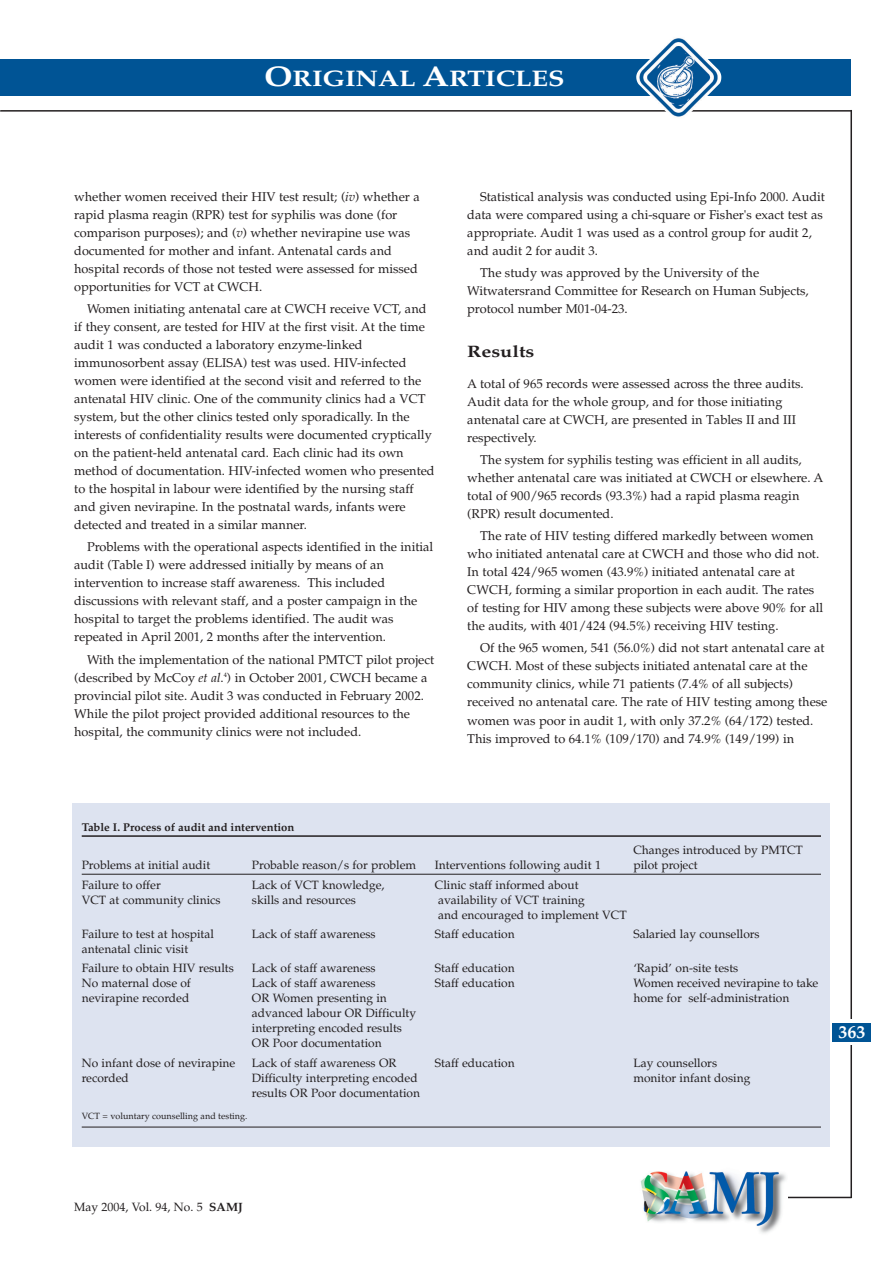
<style>
.page{position:relative;width:893px;height:1262px;background:#fff}
.page>*{position:absolute;margin:0;border:0;box-sizing:border-box;transform-origin:0 0}
.t1{font:700 22.5px "Palatino";color:#fff;scale:1.2 1}
.t2{font:700 18px "Palatino";color:#fff}
.t3{font:700 16.5px "Palatino";color:#231f20;scale:1.2 1}
.t4{font:12.75px/18px "Palatino";color:#231f20}
.t5{font:12px/15px "Palatino";color:#231f20}
.t6{font:700 11.25px "Palatino";color:#231f20}
.t7{font:9px "Palatino";color:#231f20}
.s1{font-size:28.5px}
.s2{font-style:italic}
.s3{font-weight:700}
</style>
<div class="page">
<hr style="left:850px;top:110px;width:2px;height:1088px;background:#231f20">
<div style="left:836px;top:1019px;width:28px;height:26px;background:#fff"></div>
<hr style="left:788px;top:1196px;width:63px;height:2px;background:#231f20">
<div style="left:0;top:59px;width:851px;height:36px;background:#005495"></div>
<hr style="left:0;top:110px;width:851px;height:2px;background:#231f20">
<img style="left:636px;top:38px;width:85px;height:79px">
<img style="left:640px;top:1171px;width:146px;height:62px">
<div style="left:832px;top:1023px;width:39px;height:19px;background:#005495"></div>
<div style="left:73px;top:803px;width:757px;height:344px;background:#dde3f0"></div>
<hr style="left:82px;top:835px;width:739px;height:1px;background:#231f20">
<hr style="left:82px;top:873px;width:739px;height:1px;background:#231f20">
<hr style="left:82px;top:1126px;width:739px;height:1px;background:#231f20">
<h1 class="t1" style="left:264px;top:69px;width:252px"><span class="s1">O</span>RIGINAL <span class="s1">A</span>RTICLES</h1>
<p class="t4" style="left:74px;top:189px;width:347px">whether women received their HIV test result; (<span class="s2">iv</span>) whether a rapid plasma reagin (RPR) test for syphilis was done (for comparison purposes); and (<span class="s2">v</span>) whether nevirapine use was documented for mother and infant. Antenatal cards and hospital records of those not tested were assessed for missed opportunities for VCT at CWCH.</p>
<p class="t4" style="left:74px;top:301px;width:362px;text-indent:13px">Women initiating antenatal care at CWCH receive VCT, and if they consent, are tested for HIV at the first visit. At the time audit 1 was conducted a laboratory enzyme-linked immunosorbent assay (ELISA) test was used. HIV-infected women were identified at the second visit and referred to the antenatal HIV clinic. One of the community clinics had a VCT system, but the other clinics tested only sporadically. In the interests of confidentiality results were documented cryptically on the patient-held antenatal card. Each clinic had its own method of documentation. HIV-infected women who presented to the hospital in labour were identified by the nursing staff and given nevirapine. In the postnatal wards, infants were detected and treated in a similar manner.</p>
<p class="t4" style="left:74px;top:539px;width:360px;text-indent:13px">Problems with the operational aspects identified in the initial audit (Table I) were addressed initially by means of an intervention to increase staff awareness. This included discussions with relevant staff, and a poster campaign in the hospital to target the problems identified. The audit was repeated in April 2001, 2 months after the intervention.</p>
<p class="t4" style="left:74px;top:652px;width:361px;text-indent:13px">With the implementation of the national PMTCT pilot project (described by McCoy <span class="s2">et al</span>.<sup>4</sup>) in October 2001, CWCH became a provincial pilot site. Audit 3 was conducted in February 2002.<br>While the pilot project provided additional resources to the hospital, the community clinics were not included.</p>
<p class="t4" style="left:467px;top:189px;width:359px;text-indent:13px">Statistical analysis was conducted using Epi-Info 2000. Audit data were compared using a chi-square or Fisher's exact test as appropriate. Audit 1 was used as a control group for audit 2, and audit 2 for audit 3.</p>
<p class="t4" style="left:467px;top:265px;width:343px;text-indent:13px">The study was approved by the University of the<br>Witwatersrand Committee for Research on Human Subjects, protocol number M01-04-23.</p>
<p class="t3" style="left:467px;top:345px;width:57px">Results</p>
<p class="t4" style="left:467px;top:376px;width:338px">A total of 965 records were assessed across the three audits.<br>Audit data for the whole group, and for those initiating antenatal care at CWCH, are presented in Tables II and III respectively.</p>
<p class="t4" style="left:467px;top:452px;width:357px;text-indent:13px">The system for syphilis testing was efficient in all audits, whether antenatal care was initiated at CWCH or elsewhere. A total of 900/965 records (93.3%) had a rapid plasma reagin (RPR) result documented.</p>
<p class="t4" style="left:467px;top:528px;width:357px;text-indent:13px">The rate of HIV testing differed markedly between women who initiated antenatal care at CWCH and those who did not.<br>In total 424/965 women (43.9%) initiated antenatal care at CWCH, forming a similar proportion in each audit. The rates of testing for HIV among these subjects were above 90% for all the audits, with 401/424 (94.5%) receiving HIV testing.</p>
<p class="t4" style="left:467px;top:640px;width:361px;text-indent:13px">Of the 965 women, 541 (56.0%) did not start antenatal care at CWCH. Most of these subjects initiated antenatal care at the community clinics, while 71 patients (7.4% of all subjects) received no antenatal care. The rate of HIV testing among these women was poor in audit 1, with only 37.2% (64/172) tested.<br>This improved to 64.1% (109/170) and 74.9% (149/199) in</p>
<p class="t6" style="left:82px;top:822px;width:214px">Table I. Process of audit and intervention</p>
<p class="t5" style="left:633px;top:844px;width:171px">Changes introduced by PMTCT</p>
<p class="t5" style="left:82px;top:859px;width:130px">Problems at initial audit</p>
<p class="t5" style="left:252px;top:859px;width:166px">Probable reason/s for problem</p>
<p class="t5" style="left:435px;top:859px;width:168px">Interventions following audit 1</p>
<p class="t5" style="left:633px;top:859px;width:66px">pilot project</p>
<p class="t5" style="left:82px;top:878px;width:81px">Failure to offer</p>
<p class="t5" style="left:252px;top:878px;width:134px">Lack of VCT knowledge,</p>
<p class="t5" style="left:435px;top:878px;width:145px">Clinic staff informed about</p>
<p class="t5" style="left:82px;top:893px;width:140px">VCT at community clinics</p>
<p class="t5" style="left:252px;top:893px;width:106px">skills and resources</p>
<p class="t5" style="left:438px;top:893px;width:190px">availability of VCT training<br>and encouraged to implement VCT</p>
<p class="t5" style="left:82px;top:928px;width:134px">Failure to test at hospital</p>
<p class="t5" style="left:252px;top:928px;width:125px">Lack of staff awareness</p>
<p class="t5" style="left:435px;top:928px;width:81px">Staff education</p>
<p class="t5" style="left:633px;top:928px;width:128px">Salaried lay counsellors</p>
<p class="t5" style="left:82px;top:940px;width:154px;line-height:19.2px">antenatal clinic visit<br>Failure to obtain HIV results</p>
<p class="t5" style="left:252px;top:962px;width:125px">Lack of staff awareness</p>
<p class="t5" style="left:435px;top:962px;width:81px">Staff education</p>
<p class="t5" style="left:633px;top:962px;width:106px">‘Rapid’ on-site tests</p>
<p class="t5" style="left:82px;top:977px;width:111px">No maternal dose of</p>
<p class="t5" style="left:252px;top:977px;width:125px">Lack of staff awareness</p>
<p class="t5" style="left:435px;top:977px;width:81px">Staff education</p>
<p class="t5" style="left:633px;top:977px;width:186px">Women received nevirapine to take</p>
<p class="t5" style="left:82px;top:992px;width:109px">nevirapine recorded</p>
<p class="t5" style="left:252px;top:992px;width:136px">OR Women presenting in</p>
<p class="t5" style="left:633px;top:992px;width:157px">home for self-administration</p>
<p class="t5" style="left:252px;top:1007px;width:166px">advanced labour OR Difficulty interpreting encoded results<br>OR Poor documentation</p>
<p class="t5" style="left:82px;top:1056px;width:155px">No infant dose of nevirapine</p>
<p class="t5" style="left:252px;top:1056px;width:146px">Lack of staff awareness OR</p>
<p class="t5" style="left:435px;top:1056px;width:81px">Staff education</p>
<p class="t5" style="left:633px;top:1056px;width:85px">Lay counsellors</p>
<p class="t5" style="left:82px;top:1071px;width:49px">recorded</p>
<p class="t5" style="left:252px;top:1071px;width:167px">Difficulty interpreting encoded</p>
<p class="t5" style="left:633px;top:1071px;width:118px">monitor infant dosing</p>
<p class="t5" style="left:252px;top:1086px;width:170px">results OR Poor documentation</p>
<p class="t7" style="left:82px;top:1112px;width:167px">VCT = voluntary counselling and testing.</p>
<h2 class="t2" style="left:838px;top:1025px;width:28px">363</h2>
<p class="t5" style="left:74px;top:1201px;width:170px">May 2004, Vol. 94, No. 5 <span class="s3">SAMJ</span></p>
</div>
